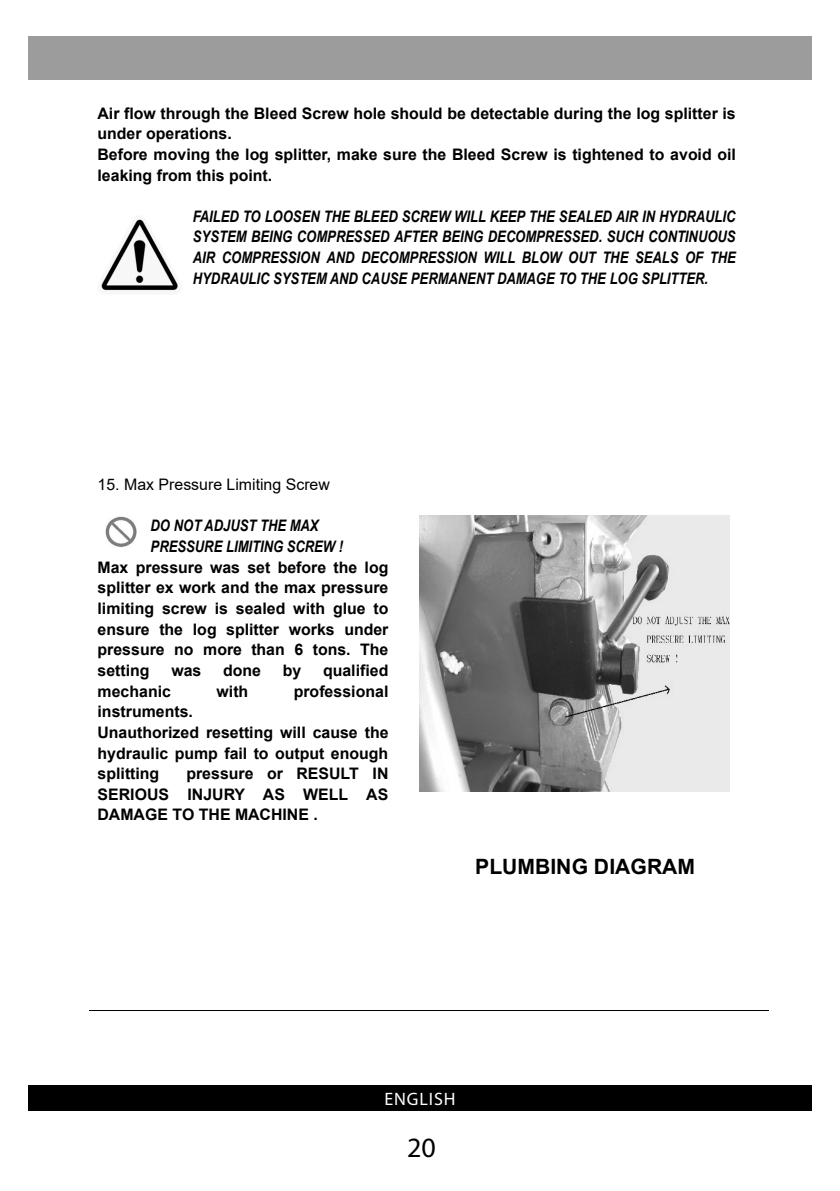
<style>
.page{position:relative;width:840px;height:1191px;background:#fff}
.page>*{position:absolute;margin:0;border:0;box-sizing:border-box;transform-origin:0 0}
.t1{font:28px "Myriad Pro";color:#000}
.t2{font:700 21.2px "Arial";color:#000}
.t3{font:18px "Myriad Pro";letter-spacing:.05em;color:#fff}
.t4{font:700 15.8px/20.6px "Arial";color:#000}
.t5{font:italic 700 15.8px/20.6px "Arial Narrow";color:#000;text-align:justify}
.t6{font:15.8px "Arial";color:#000}
</style>
<div class="page">
<div style="left:28px;top:36px;width:783px;height:43px;background:#9c9c9c"></div>
<div style="left:28px;top:1085px;width:783px;height:25px;background:#000"></div>
<hr style="left:89px;top:1010px;width:313px;height:1px;background:#000">
<hr style="left:402px;top:1010px;width:365px;height:1px;background:#000">
<img style="left:101px;top:219px;width:77px;height:72px">
<img style="left:105px;top:516px;width:32px;height:31px">
<img style="left:419px;top:515px;width:310px;height:276px">
<p class="t4" style="left:97px;top:103px;width:639px">Air flow through the Bleed Screw hole should be detectable during the log splitter is under operations.<br>Before moving the log splitter, make sure the Bleed Screw is tightened to avoid oil leaking from this point.</p>
<p class="t5" style="left:193px;top:205px;width:544px">FAILED TO LOOSEN THE BLEED SCREW WILL KEEP THE SEALED AIR IN HYDRAULIC SYSTEM BEING COMPRESSED AFTER BEING DECOMPRESSED. SUCH CONTINUOUS AIR COMPRESSION AND DECOMPRESSION WILL BLOW OUT THE SEALS OF THE HYDRAULIC SYSTEM AND CAUSE PERMANENT DAMAGE TO THE LOG SPLITTER.</p>
<p class="t6" style="left:97px;top:474px;width:234px">15. Max Pressure Limiting Screw</p>
<p class="t5" style="left:150px;top:515px;width:169px">DO NOT ADJUST THE MAX</p>
<p class="t5" style="left:150px;top:535px;width:194px">PRESSURE LIMITING SCREW !</p>
<p class="t4" style="left:97px;top:557px;width:292px">Max pressure was set before the log</p>
<p class="t4" style="left:97px;top:577px;width:292px">splitter ex work and the max pressure</p>
<p class="t4" style="left:97px;top:598px;width:292px">limiting screw is sealed with glue to</p>
<p class="t4" style="left:97px;top:619px;width:292px">ensure the log splitter works under</p>
<p class="t4" style="left:97px;top:639px;width:292px">pressure no more than 6 tons. The</p>
<p class="t4" style="left:97px;top:660px;width:54px">setting</p>
<p class="t4" style="left:171px;top:660px;width:31px">was</p>
<p class="t4" style="left:223px;top:660px;width:39px">done</p>
<p class="t4" style="left:282px;top:660px;width:20px">by</p>
<p class="t4" style="left:323px;top:660px;width:67px">qualified</p>
<p class="t4" style="left:97px;top:681px;width:75px">mechanic</p>
<p class="t4" style="left:216px;top:681px;width:33px">with</p>
<p class="t4" style="left:293px;top:681px;width:96px">professional</p>
<p class="t4" style="left:97px;top:701px;width:292px">instruments.<br>Unauthorized resetting will cause the hydraulic pump fail to output enough splitting</p>
<p class="t4" style="left:97px;top:763px;width:292px;text-align:justify;text-indent:89px">pressure or RESULT IN SERIOUS INJURY AS WELL AS DAMAGE TO THE MACHINE .</p>
<p class="t2" style="left:475px;top:851px;width:221px">PLUMBING DIAGRAM</p>
<p class="t3" style="left:384px;top:1087px;width:73px">ENGLISH</p>
<h1 class="t1" style="left:407px;top:1130px;width:30px">20</h1>
</div>
